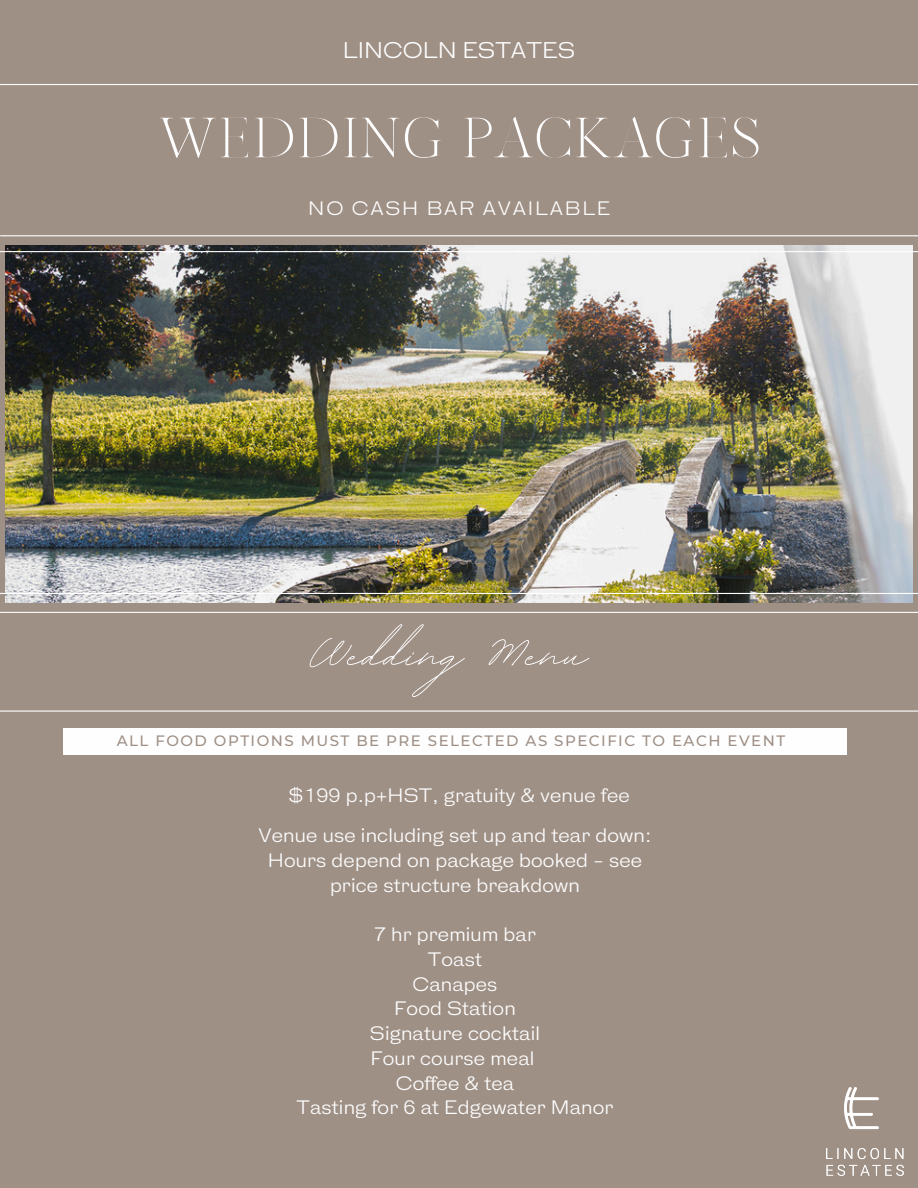
<style>
.page{position:relative;width:918px;height:1188px;background:#9f9086}
.page>*{position:absolute;margin:0;border:0;box-sizing:border-box;transform-origin:0 0}
.t1{font:79.05px "BD Script";color:#fefefe}
.t2{font:300 53.85px "Sharis";color:#fefefe}
.t3{font:21.45px "HK Gothic";color:#fefefe}
.t4{font:18.3px/24.8px "HK Gothic";letter-spacing:.01em;color:#fefefe;text-align:center}
.t5{font:18.3px "HK Gothic";letter-spacing:.1em;color:#fefefe}
.t6{font:500 15px "Montserrat";letter-spacing:.1em;color:#9f9086}
</style>
<div class="page">
<img style="left:6px;top:245px;width:906px;height:357px">
<hr style="left:0;top:251px;width:918px;height:1px;background:#fefefe">
<hr style="left:0;top:612px;width:918px;height:1px;background:#fefefe">
<hr style="left:0;top:711px;width:918px;height:1px;background:#fefefe">
<hr style="left:1px;top:235px;width:917px;height:1px;background:#fefefe">
<hr style="left:0;top:593px;width:918px;height:1px;background:#fefefe">
<hr style="left:0;top:84px;width:918px;height:1px;background:#fefefe">
<img style="left:826px;top:1087px;width:78px;height:88px">
<div style="left:63px;top:728px;width:784px;height:27px;background:#fefefe"></div>
<p class="t3" style="left:343px;top:39px;width:234px">LINCOLN ESTATES</p>
<h3 class="t2" style="left:158px;top:106px;width:604px">WEDDING PACKAGES</h3>
<p class="t5" style="left:308px;top:198px;width:303px">NO CASH BAR AVAILABLE</p>
<h2 class="t1" style="left:308px;top:602px;width:280px">Wedding Menu</h2>
<p class="t6" style="left:117px;top:731px;width:670px">ALL FOOD OPTIONS MUST BE PRE SELECTED AS SPECIFIC TO EACH EVENT</p>
<p class="t4" style="left:288px;top:784px;width:343px">$199 p.p+HST, gratuity &amp; venue fee</p>
<h4 class="t4" style="left:258px;top:824px;width:394px">Venue use including set up and tear down:<br>Hours depend on package booked - see price structure breakdown</h4>
<p class="t4" style="left:297px;top:923px;width:318px">7 hr premium bar<br>Toast<br>Canapes<br>Food Station<br>Signature cocktail<br>Four course meal<br>Coffee &amp; tea<br>Tasting for 6 at Edgewater Manor</p>
</div>
